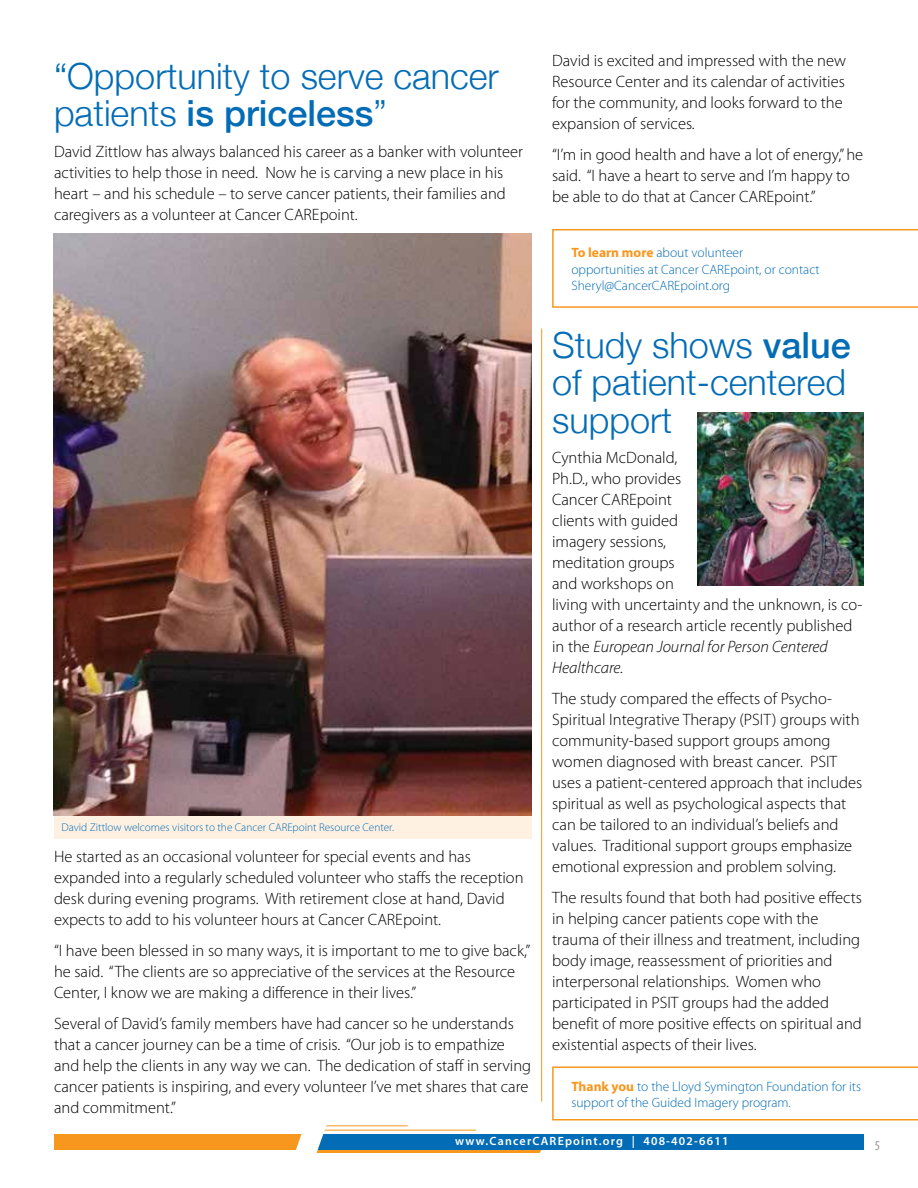
<style>
.page{position:relative;width:918px;height:1188px;background:#fff}
.page>*{position:absolute;margin:0;border:0;box-sizing:border-box;transform-origin:0 0}
.t1{font:300 36px/37.5px "Helvetica Neue";color:#036cb6}
.t2{font:300 16.5px/21px "Myriad Pro";color:#000}
.t3{font:300 13.5px/16.2px "Myriad Pro";color:#036cb6}
.t4{font:condensed 13.5px "Myriad Pro";color:#939598}
.t5{font:600 12px "Myriad Pro";letter-spacing:.1em;color:#fff}
.t6{font:300 11.25px "Myriad Pro";color:#036cb6}
.s1{font-weight:500}
.s2{font-weight:700;color:#f8971d}
.s3{font-style:italic}
</style>
<div class="page">
<hr style="left:308px;top:1149px;width:245px;height:3px;background:#f8971d">
<svg style="left:537px;top:1149px;width:46px;height:4px"></svg>
<div style="left:292px;top:1134px;width:572px;height:15px;background:#036cb6"></div>
<div style="left:54px;top:1134px;width:248px;height:15px;background:#f8971d"></div>
<hr style="left:326px;top:1125px;width:82px;height:1px;background:#f8971d">
<hr style="left:322px;top:1130px;width:154px;height:1px;background:#f8971d">
<svg style="left:293px;top:1125px;width:35px;height:28px"></svg>
<div style="left:54px;top:814px;width:478px;height:25px;background:#fff1e2"></div>
<img style="left:54px;top:233px;width:478px;height:582px">
<svg style="left:552px;top:229px;width:366px;height:79px"></svg>
<svg style="left:552px;top:1066px;width:366px;height:54px"></svg>
<img style="left:698px;top:412px;width:166px;height:173px">
<hr style="left:541px;top:329px;width:1px;height:773px;background:#f8971d">
<h1 class="t1" style="left:54px;top:55px;width:446px">“Opportunity to serve cancer patients <span class="s1">is priceless</span>”</h1>
<p class="t2" style="left:54px;top:141px;width:471px">David Zittlow has always balanced his career as a banker with volunteer activities to help those in need. Now he is carving a new place in his heart – and his schedule – to serve cancer patients, their families and caregivers as a volunteer at Cancer CAREpoint.</p>
<p class="t2" style="left:552px;top:50px;width:295px">David is excited and impressed with the new Resource Center and its calendar of activities for the community, and looks forward to the expansion of services.</p>
<p class="t2" style="left:552px;top:144px;width:313px">“I’m in good health and have a lot of energy,” he said. “I have a heart to serve and I’m happy to be able to do that at Cancer CAREpoint.”</p>
<p class="t3" style="left:571px;top:245px;width:250px"><span class="s2">To learn more</span> about volunteer opportunities at Cancer CAREpoint, or contact<br>Sheryl@CancerCAREpoint.org</p>
<p class="t6" style="left:61px;top:821px;width:334px">David Zittlow welcomes visitors to the Cancer CAREpoint Resource Center.</p>
<p class="t2" style="left:54px;top:846px;width:471px">He started as an occasional volunteer for special events and has expanded into a regularly scheduled volunteer who staffs the reception desk during evening programs. With retirement close at hand, David expects to add to his volunteer hours at Cancer CAREpoint.</p>
<p class="t2" style="left:54px;top:940px;width:478px">“I have been blessed in so many ways, it is important to me to give back,” he said. “The clients are so appreciative of the services at the Resource<br>Center, I know we are making a difference in their lives.”</p>
<p class="t2" style="left:54px;top:1012px;width:479px">Several of David’s family members have had cancer so he understands that a cancer journey can be a time of crisis. “Our job is to empathize and help the clients in any way we can. The dedication of staff in serving cancer patients is inspiring, and every volunteer I’ve met shares that care and commitment.”</p>
<h1 class="t1" style="left:552px;top:324px;width:300px">Study shows <span class="s1">value </span>of patient-centered support</h1>
<p class="t2" style="left:552px;top:447px;width:312px">Cynthia McDonald,<br>Ph.D., who provides<br>Cancer CAREpoint<br>clients with guided<br>imagery sessions,<br>meditation groups<br>and workshops on<br>living with uncertainty and the unknown, is co&shy;author of a research article recently published in the <span class="s3">European Journal for Person Centered<br>Healthcare.</span></p>
<p class="t2" style="left:552px;top:688px;width:312px">The study compared the effects of Psycho-Spiritual Integrative Therapy (PSIT) groups with community-based support groups among women diagnosed with breast cancer. PSIT uses a patient-centered approach that includes spiritual as well as psychological aspects that can be tailored to an individual’s beliefs and values. Traditional support groups emphasize emotional expression and problem solving.</p>
<p class="t2" style="left:552px;top:887px;width:311px">The results found that both had positive effects in helping cancer patients cope with the trauma of their illness and treatment, including body image, reassessment of priorities and interpersonal relationships. Women who participated in PSIT groups had the added benefit of more positive effects on spiritual and existential aspects of their lives.</p>
<p class="t3" style="left:571px;top:1078px;width:291px"><span class="s2">Thank you</span> to the Lloyd Symington Foundation for its support of the Guided Imagery program.</p>
<p class="t5" style="left:455px;top:1133px;width:275px">www.CancerCAREpoint.org | 408-402-6611</p>
<p class="t4" style="left:875px;top:1137px;width:7px">5</p>
</div>
